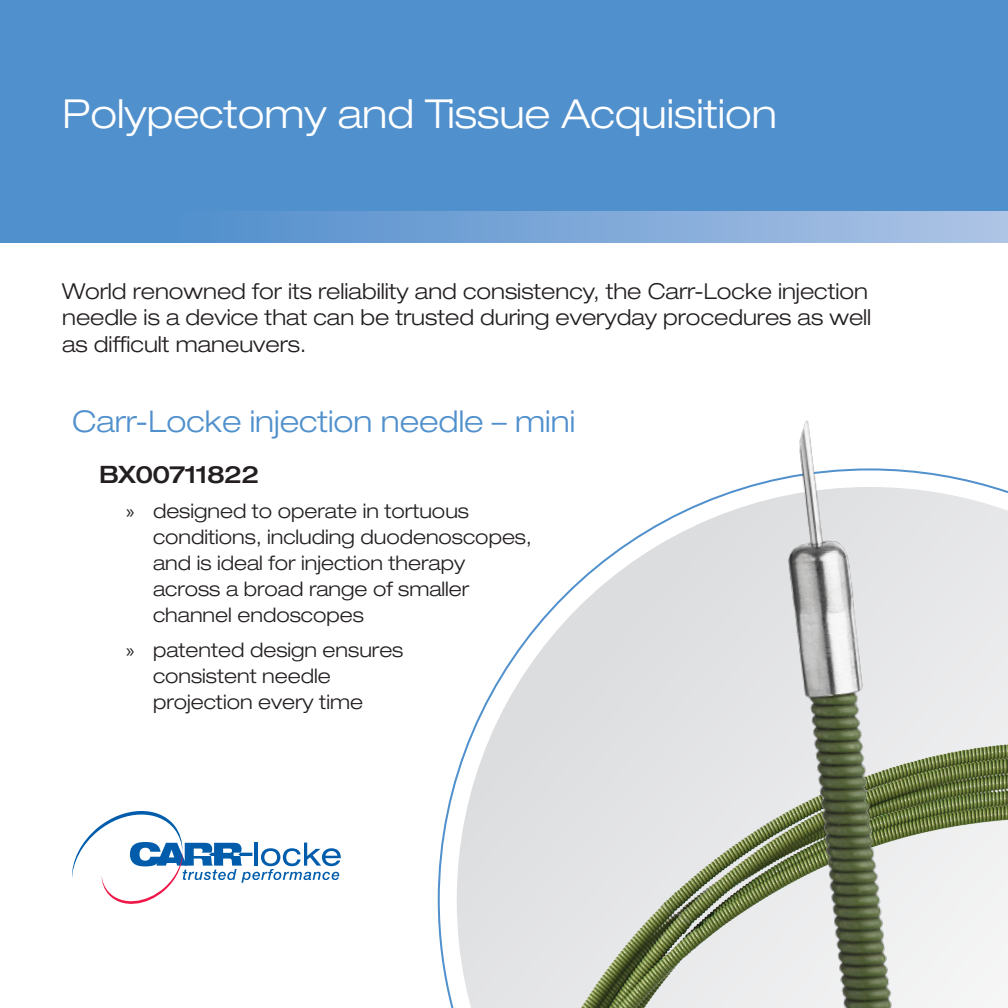
<style>
.page{position:relative;width:1008px;height:1008px;background:#fff}
.page>*{position:absolute;margin:0;border:0;box-sizing:border-box;transform-origin:0 0}
.t1{font:300 expanded 40px "Helvetica Neue LT Std";color:#fff}
.t2{font:300 expanded 30px "Helvetica Neue LT Std";color:#5090cc}
.t3{font:500 expanded 24px "Helvetica Neue LT Std";letter-spacing:-.03em;color:#231f20}
.t4{font:300 expanded 22px/26.4px "Helvetica Neue LT Std";color:#231f20}
.t5{font:300 expanded 20px/26px "Helvetica Neue LT Std";color:#231f20}
.s1{font-family:"Myriad Pro";font-weight:400;font-stretch:normal}
</style>
<div class="page">
<svg style="left:457px;top:487px;width:551px;height:521px;fill:#e5e6e7"></svg>
<div style="left:0;top:0;width:1008px;height:227px;background:#5090cc"></div>
<div style="left:0;top:211px;width:1008px;height:32px;background:linear-gradient(to right,#4388c8,#abc2e4)"></div>
<svg style="left:72px;top:811px;width:269px;height:93px"></svg>
<img style="left:540px;top:711px;width:468px;height:297px">
<img style="left:709px;top:420px;width:232px;height:588px">
<p class="t1" style="left:62px;top:90px;width:716px">Polypectomy and Tissue Acquisition</p>
<p class="t4" style="left:62px;top:278px;width:811px">World renowned for its reliability and consistency, the Carr-Locke injection needle is a device that can be trusted during everyday procedures as well as difficult maneuvers.</p>
<p class="t2" style="left:72px;top:403px;width:505px">Carr-Locke injection needle – mini</p>
<p class="t3" style="left:99px;top:460px;width:162px">BX00711822</p>
<p class="t5" style="left:153px;top:498px;width:380px;text-indent:-27px"><span class="s1">»</span> designed to operate in tortuous conditions, including duodenoscopes, and is ideal for injection therapy across a broad range of smaller channel endoscopes</p>
<p class="t5" style="left:153px;top:637px;width:252px;text-indent:-27px"><span class="s1">»</span> patented design ensures consistent needle projection every time</p>
</div>
